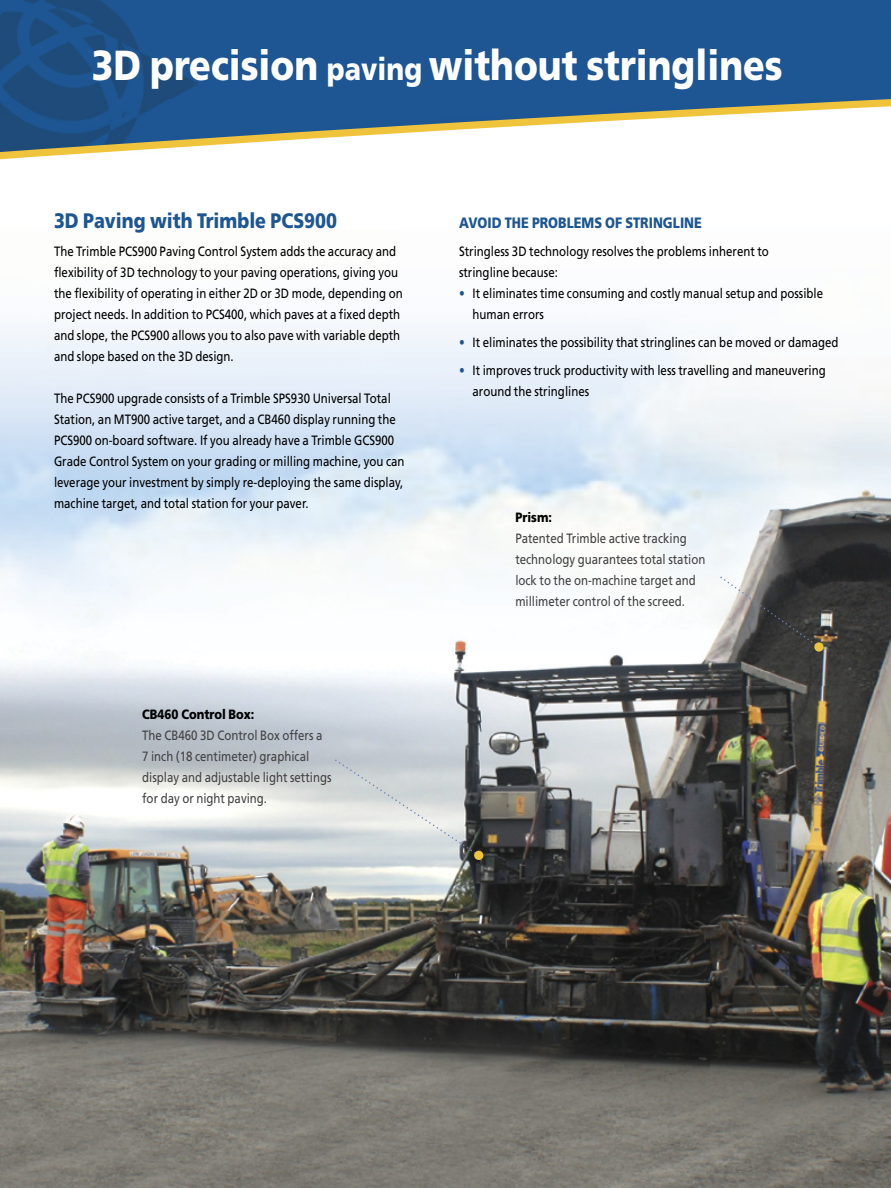
<style>
.page{position:relative;width:891px;height:1188px;background:#fff}
.page>*{position:absolute;margin:0;border:0;box-sizing:border-box;transform-origin:0 0}
.t1{font:900 42px "Frutiger CE";color:#fff;scale:.85 1}
.t2{font:900 21px "Frutiger CE";color:#1d5693;scale:.85 1}
.t3{font:900 15px "Frutiger CE";color:#1d5693;scale:.85 1}
.t4{font:13.5px/21px "Frutiger LT Std";color:#000;scale:.85 1}
.t5{font:13.5px/21px "Frutiger CE";color:#434244;scale:.85 1}
.t6{font:900 13.5px "Frutiger CE";color:#000;scale:.85 1}
.s1{font-size:31.5px}
.s2{color:#1d5693}
</style>
<div class="page">
<img style="left:0;top:0;width:891px;height:1188px">
<svg style="left:0;top:71px;width:891px;height:89px;fill:#1e5693"></svg>
<img style="left:711px;top:687px;width:180px;height:501px">
<svg style="left:720px;top:577px;width:100px;height:71px;background:#666564"></svg>
<svg style="left:814px;top:642px;width:10px;height:10px"></svg>
<svg style="left:335px;top:760px;width:144px;height:96px;background:#c7cccd"></svg>
<div style="left:474px;top:851px;width:9px;height:9px;background:#efc33b;border-radius:50%"></div>
<h1 class="t1" style="left:92px;top:41px;width:814px">3d precision <span class="s1">paving</span> without stringlines</h1>
<h2 class="t2" style="left:54px;top:208px;width:335px">3d Paving with Trimble PCs900</h2>
<p class="t4" style="left:54px;top:241px;width:412px">The Trimble PCS900 Paving Control System adds the accuracy and flexibility of 3D technology to your paving operations, giving you the flexibility of operating in either 2D or 3D mode, depending on project needs. In addition to PCS400, which paves at a fixed depth and slope, the PCS900 allows you to also pave with variable depth and slope based on the 3D design.</p>
<p class="t4" style="left:54px;top:388px;width:414px">The PCS900 upgrade consists of a Trimble SPS930 Universal Total Station, an MT900 active target, and a CB460 display running the PCS900 on-board software. If you already have a Trimble GCS900<br>Grade Control System on your grading or milling machine, you can leverage your investment by simply re-deploying the same display, machine target, and total station for your paver.</p>
<p class="t6" style="left:142px;top:706px;width:134px">Cb460 Control box:</p>
<p class="t5" style="left:142px;top:725px;width:224px">The CB460 3D Control Box offers a<br>7 inch (18 centimeter) graphical display and adjustable light settings for day or night paving.</p>
<p class="t3" style="left:459px;top:214px;width:287px">avoid THe Problems oF sTringline</p>
<p class="t4" style="left:459px;top:241px;width:366px">Stringless 3D technology resolves the problems inherent to stringline because:</p>
<p class="t4" style="left:473px;top:283px;width:414px;text-indent:-13px"><span class="s2">•</span> It eliminates time consuming and costly manual setup and possible human errors</p>
<p class="t4" style="left:459px;top:332px;width:448px"><span class="s2">•</span> It eliminates the possibility that stringlines can be moved or damaged</p>
<p class="t4" style="left:473px;top:360px;width:417px;text-indent:-13px"><span class="s2">•</span> It improves truck productivity with less travelling and maneuvering around the stringlines</p>
<p class="t6" style="left:515px;top:509px;width:45px">Prism:</p>
<p class="t5" style="left:515px;top:527px;width:225px">Patented Trimble active tracking technology guarantees total station lock to the on-machine target and millimeter control of the screed.</p>
</div>
